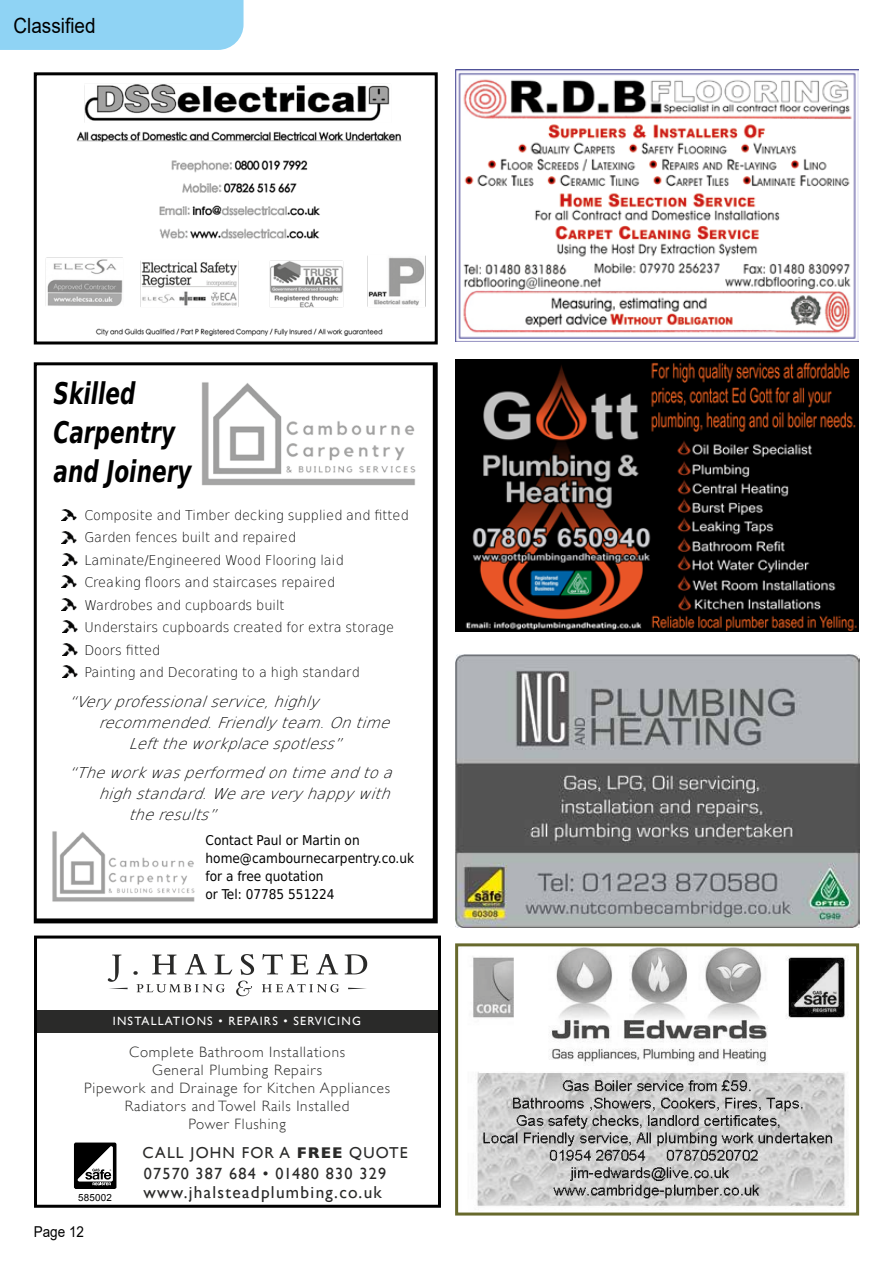
<style>
.page{position:relative;width:893px;height:1263px;background:#fff}
.page>*{position:absolute;margin:0;border:0;box-sizing:border-box;transform-origin:0 0}
.t1{font:italic 700 30px/39px "DejaVu Sans Condensed";color:#000;scale:.8 1}
.t2{font:21px "Arial";color:#000;scale:.9 1}
.t3{font:17.25px "Gill Sans";letter-spacing:.075em;color:#2a2a29}
.t4{font:16.2px "Gill Sans";letter-spacing:.075em;color:#2a2a29}
.t5{font:15.9px "Gill Sans";letter-spacing:.075em;color:#2a2a29}
.t6{font:italic 200 15px "DejaVu Sans";color:#000}
.t7{font:300 15px/18px "Gill Sans";letter-spacing:.05em;color:#2a2a29;text-align:center}
.t8{font:15px "Arial";color:#000;scale:.9 1}
.t9{font:200 13.5px/22.5px "DejaVu Sans";color:#000;scale:.95 1}
.t10{font:13.5px/18px "DejaVu Sans Condensed";color:#000}
.t11{font:12px "Gill Sans";letter-spacing:.1em;color:#fff}
.t12{font:9.9px "Arial";letter-spacing:.025em;color:#000}
.s1{font-weight:700}
</style>
<div class="page">
<div style="left:0;top:0;width:244px;height:50px;background:#8fd3f4"></div>
<img style="left:455px;top:655px;width:404px;height:272px">
<img style="left:473px;top:947px;width:375px;height:259px">
<div style="left:455px;top:943px;width:404px;height:272px;border:3px solid #67692c"></div>
<div style="left:36px;top:1010px;width:403px;height:22px;background:#2a2a29"></div>
<svg style="left:262px;top:954px;width:21px;height:20px"></svg>
<svg style="left:291px;top:954px;width:17px;height:20px"></svg>
<svg style="left:316px;top:954px;width:22px;height:20px"></svg>
<svg style="left:345px;top:954px;width:22px;height:20px"></svg>
<svg style="left:262px;top:984px;width:77px;height:8px"></svg>
<svg style="left:108px;top:954px;width:146px;height:42px"></svg>
<svg style="left:348px;top:988px;width:19px;height:1px"></svg>
<svg style="left:74px;top:1142px;width:43px;height:47px"></svg>
<div style="left:34px;top:935px;width:407px;height:273px;border:3px solid #000"></div>
<img style="left:455px;top:359px;width:404px;height:272px">
<img style="left:45px;top:84px;width:381px;height:252px">
<div style="left:34px;top:72px;width:404px;height:272px;border:3px solid #000"></div>
<svg style="left:38px;top:366px;width:396px;height:553px"></svg>
<img style="left:51px;top:826px;width:147px;height:81px">
<img style="left:201px;top:375px;width:220px;height:119px">
<img style="left:61px;top:509px;width:16px;height:12px">
<img style="left:61px;top:531px;width:16px;height:12px">
<img style="left:62px;top:554px;width:16px;height:12px">
<img style="left:61px;top:576px;width:16px;height:12px">
<img style="left:61px;top:598px;width:16px;height:12px">
<img style="left:62px;top:621px;width:16px;height:12px">
<img style="left:62px;top:643px;width:16px;height:12px">
<img style="left:62px;top:666px;width:16px;height:12px">
<div style="left:34px;top:362px;width:404px;height:561px;border:3px solid #000"></div>
<img style="left:455px;top:69px;width:404px;height:273px">
<h2 class="t2" style="left:14px;top:11px;width:93px">Classified</h2>
<h1 class="t1" style="left:54px;top:374px;width:174px">Skilled<br>Carpentry and Joinery</h1>
<p class="t9" style="left:84px;top:503px;width:343px">Composite and Timber decking supplied and fitted Garden fences built and repaired Laminate/Engineered Wood Flooring laid<br>Creaking floors and staircases repaired<br>Wardrobes and cupboards built<br>Understairs cupboards created for extra storage Doors fitted<br>Painting and Decorating to a high standard</p>
<p class="t6" style="left:68px;top:690px;width:259px">“Veryprofessionalservice,highly</p>
<p class="t6" style="left:98px;top:711px;width:300px">recommended.Friendlyteam.Ontime</p>
<p class="t6" style="left:128px;top:732px;width:222px">Lefttheworkplacespotless”</p>
<p class="t6" style="left:68px;top:762px;width:332px">“Theworkwasperformedontimeandtoa</p>
<p class="t6" style="left:98px;top:783px;width:300px">highstandard.Weareveryhappywith</p>
<p class="t6" style="left:128px;top:804px;width:96px">theresults”</p>
<p class="t10" style="left:206px;top:831px;width:210px">Contact Paul or Martin on home@cambournecarpentry.co.uk for a free quotation<br>or Tel: 07785 551224</p>
<p class="t11" style="left:113px;top:1014px;width:250px">INSTALLATIONS • REPAIRS • SERVICING</p>
<p class="t7" style="left:84px;top:1043px;width:307px">Complete Bathroom Installations<br>General Plumbing Repairs<br>Pipework and Drainage for Kitchen Appliances<br>Radiators and Towel Rails Installed<br>Power Flushing</p>
<p class="t12" style="left:78px;top:1191px;width:36px">585002</p>
<p class="t8" style="left:34px;top:1222px;width:57px">Page 12</p>
<p class="t5" style="left:142px;top:1143px;width:267px">CALL JOHN FOR A <span class="s1">FREE</span> QUOTE</p>
<p class="t4" style="left:144px;top:1164px;width:244px">07570 387 684 • 01480 830 329</p>
<p class="t3" style="left:143px;top:1182px;width:240px">www.jhalsteadplumbing.co.uk</p>
</div>
